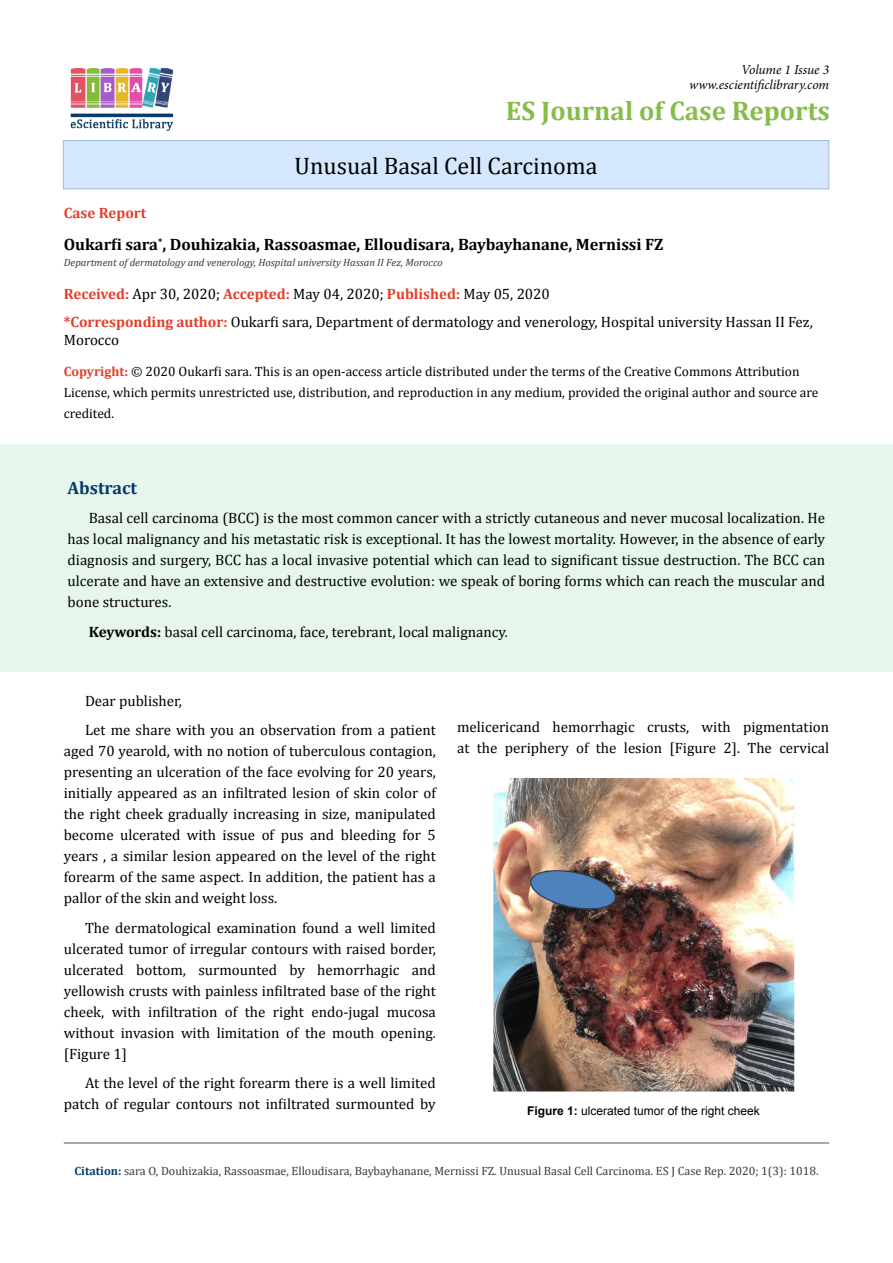
<style>
.page{position:relative;width:893px;height:1263px;background:#fff}
.page>*{position:absolute;margin:0;border:0;box-sizing:border-box;transform-origin:0 0}
.t1{font:700 27px "Cambria";color:#86bc4a}
.t2{font:24px "Cambria";color:#000}
.t3{font:700 18px "Cambria";color:#05396b}
.t4{font:700 16.5px "Cambria";color:#000}
.t5{font:15px/21px "Cambria";color:#000}
.t6{font:700 15px "Cambria";color:#e43e2b}
.t7{font:13.5px/21px "Cambria";color:#000}
.t8{font:italic 13.5px/15px "Minion Pro";letter-spacing:-.01em;color:#000;text-align:right}
.t9{font:12px "Cambria";color:#343a40}
.t10{font:12px "Arial";color:#000}
.t11{font:italic 10.5px "Cambria";color:#343a40}
.s1{font-weight:700;color:#e43e2b}
.s2{font-weight:700}
.s3{font-weight:700;color:#05396b}
</style>
<div class="page">
<hr style="left:64px;top:1142px;width:765px;height:1px;background:#000">
<hr style="left:64px;top:1143px;width:765px;height:1px;background:#000">
<img style="left:70px;top:68px;width:104px;height:63px">
<div style="left:63px;top:141px;width:766px;height:48px;background:#d5e7fd"></div>
<div style="left:63px;top:140px;width:766px;height:49px;border:1px solid #a0bbe6"></div>
<img style="left:493px;top:778px;width:302px;height:314px">
<div style="left:0;top:444px;width:893px;height:228px;background:#e7f6ed"></div>
<p class="t8" style="left:689px;top:62px;width:141px">Volume 1 Issue 3 www.escientificlibrary.com</p>
<h1 class="t1" style="left:506px;top:92px;width:326px">ES Journal of Case Reports</h1>
<p class="t6" style="left:64px;top:202px;width:84px">Case Report</p>
<h2 class="t2" style="left:295px;top:152px;width:304px">Unusual Basal Cell Carcinoma</h2>
<p class="t4" style="left:64px;top:233px;width:601px">Oukarfi sara<sup>*</sup>, Douhizakia, Rassoasmae, Elloudisara, Baybayhanane, Mernissi FZ</p>
<p class="t11" style="left:64px;top:255px;width:380px">Department of dermatology and venerology, Hospital university Hassan II Fez, Morocco</p>
<p class="t5" style="left:64px;top:283px;width:488px"><span class="s1">Received:</span> Apr 30, 2020; <span class="s1">Accepted:</span> May 04, 2020; <span class="s1">Published:</span> May 05, 2020</p>
<p class="t5" style="left:64px;top:313px;width:750px;line-height:18px"><span class="s1">*Corresponding author:</span> Oukarfi sara, Department of dermatology and venerology, Hospital university Hassan II Fez,<br>Morocco</p>
<p class="t7" style="left:64px;top:361px;width:756px"><span class="s1">Copyright:</span> © 2020 Oukarfi sara. This is an open-access article distributed under the terms of the Creative Commons Attribution<br>License, which permits unrestricted use, distribution, and reproduction in any medium, provided the original author and source are credited.</p>
<p class="t3" style="left:68px;top:475px;width:71px">Abstract</p>
<p class="t5" style="left:68px;top:507px;width:759px;text-align:justify;text-indent:21px">Basal cell carcinoma (BCC) is the most common cancer with a strictly cutaneous and never mucosal localization. He has local malignancy and his metastatic risk is exceptional. It has the lowest mortality. However, in the absence of early diagnosis and surgery, BCC has a local invasive potential which can lead to significant tissue destruction. The BCC can ulcerate and have an extensive and destructive evolution: we speak of boring forms which can reach the muscular and bone structures.</p>
<p class="t5" style="left:89px;top:621px;width:421px"><span class="s2">Keywords:</span> basal cell carcinoma, face, terebrant, local malignancy.</p>
<p class="t5" style="left:85px;top:685px;width:352px;line-height:29.5px">Dear publisher,<br>Let me share with you an observation from a patient</p>
<p class="t5" style="left:64px;top:740px;width:374px;text-align:justify">aged 70 yearold, with no notion of tuberculous contagion, presenting an ulceration of the face evolving for 20 years, initially appeared as an infiltrated lesion of skin color of the right cheek gradually increasing in size, manipulated become ulcerated with issue of pus and bleeding for 5 years , a similar lesion appeared on the level of the right forearm of the same aspect. In addition, the patient has a pallor of the skin and weight loss.</p>
<p class="t5" style="left:64px;top:917px;width:374px;text-align:justify;text-indent:21px">The dermatological examination found a well limited ulcerated tumor of irregular contours with raised border, ulcerated bottom, surmounted by hemorrhagic and yellowish crusts with painless infiltrated base of the right cheek, with infiltration of the right endo-jugal mucosa without invasion with limitation of the mouth opening. [Figure 1]</p>
<p class="t5" style="left:64px;top:1072px;width:374px;text-align:right">At the level of the right forearm there is a well limited patch of regular contours not infiltrated surmounted by</p>
<p class="t5" style="left:457px;top:717px;width:374px">melicericand hemorrhagic crusts, with pigmentation at the periphery of the lesion [Figure 2]. The cervical</p>
<p class="t10" style="left:527px;top:1103px;width:234px"><span class="s2">Figure 1:</span> ulcerated tumor of the right cheek</p>
<p class="t9" style="left:74px;top:1163px;width:746px"><span class="s3">Citation:</span> sara O, Douhizakia, Rassoasmae, Elloudisara, Baybayhanane, Mernissi FZ. Unusual Basal Cell Carcinoma. ES J Case Rep. 2020; 1(3): 1018.</p>
</div>
